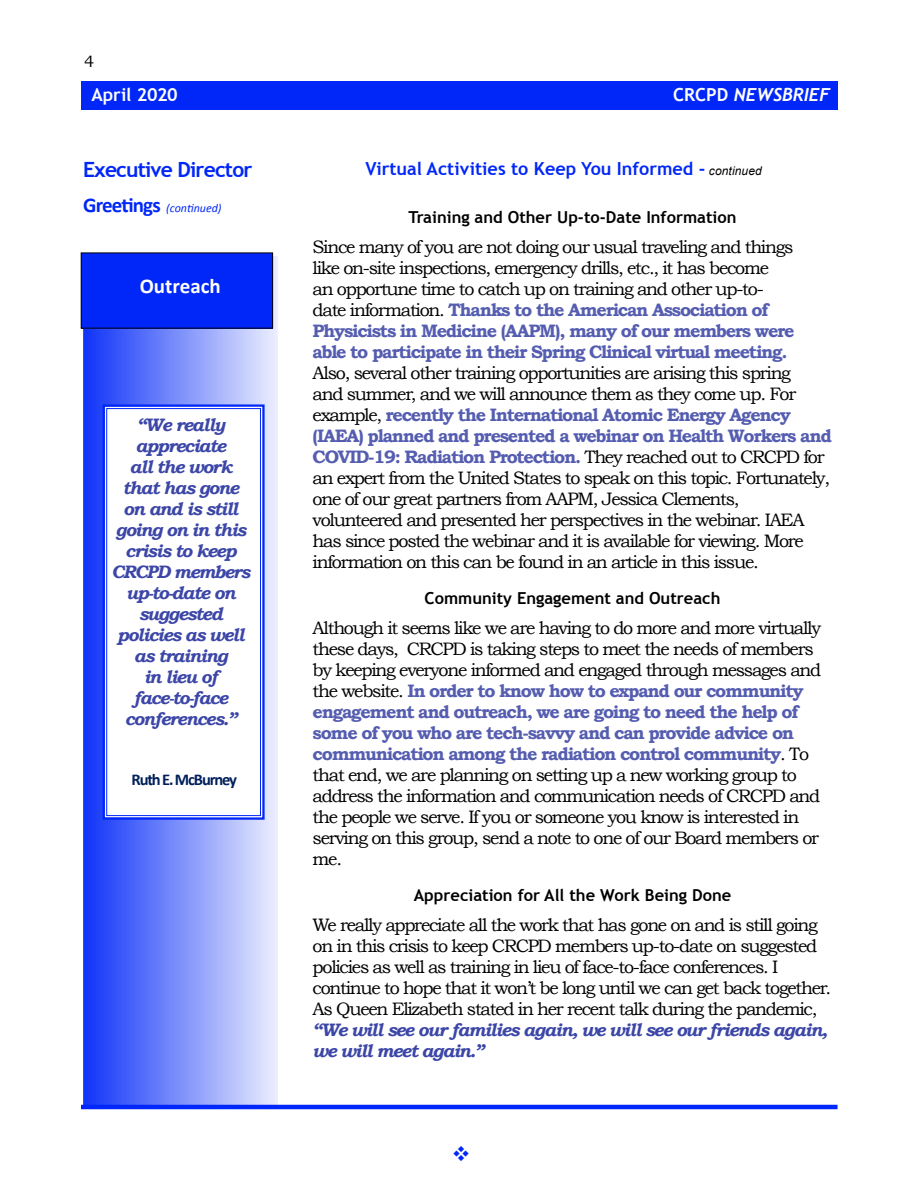
<style>
.page{position:relative;width:918px;height:1188px;background:#fff}
.page>*{position:absolute;margin:0;border:0;box-sizing:border-box;transform-origin:0 0}
.t1{font:700 21px "Trebuchet MS";letter-spacing:-.04em;color:#0027f8}
.t2{font:700 21px "Calibri";color:#fff}
.t3{font:18px/21px "Bookman Old Style";letter-spacing:-.07em;color:#000}
.t4{font:italic 700 18px/21px "Bookman Old Style";letter-spacing:-.07em;color:#3c46a7}
.t5{font:700 18px "Trebuchet MS";color:#0027f8}
.t6{font:italic 700 18px "Trebuchet";color:#fff}
.t7{font:700 18px "Trebuchet MS";letter-spacing:-.015em;color:#fff}
.t8{font:700 16.5px "Trebuchet MS";color:#000}
.t9{font:700 16.5px "Calibri";letter-spacing:-.07em;color:#001f5b}
.t10{font:16.5px "Bookman Old Style";color:#000}
.t11{font:italic 12px "Calibri";color:#0027f8}
.s1{font-weight:700;font-style:normal;font-size:21px}
.s2{font-family:"Trebuchet MS";font-style:normal}
.s3{font-family:"Arial";font-weight:400;font-style:italic;font-size:12px;color:#000}
.s4{font-weight:700;color:#555db0}
</style>
<div class="page">
<div style="left:81px;top:81px;width:757px;height:28px;background:#0027f8"></div>
<hr style="left:81px;top:1105px;width:757px;height:4px;background:#0027fb">
<div style="left:83px;top:256px;width:195px;height:851px;background:linear-gradient(to right,#0f33f7,#ebeefd);border:2px solid #0027f8"></div>
<div style="left:81px;top:253px;width:192px;height:75px;background:#0027f8"></div>
<svg style="left:101px;top:403px;width:165px;height:418px"></svg>
<svg style="left:106px;top:408px;width:155px;height:408px"></svg>
<p class="t10" style="left:84px;top:52px;width:12px">4</p>
<p class="t7" style="left:91px;top:83px;width:88px">April 2020</p>
<p class="t1" style="left:83px;top:157px;width:171px">Executive Director</p>
<p class="t11" style="left:83px;top:200px;width:140px"><span class="s1">Greetings</span> (continued)</p>
<p class="t2" style="left:140px;top:272px;width:82px">Outreach</p>
<p class="t4" style="left:111px;top:414px;width:140px;text-align:center">“We really appreciate<br>all the work that has gone on and is still going on in this crisis to keep<br>CRCPD members up-to-date on suggested policies as well as training<br>in lieu of face-to-face conferences.”</p>
<p class="t9" style="left:132px;top:769px;width:107px">Ruth E. McBurney</p>
<p class="t6" style="left:673px;top:84px;width:158px"><span class="s2">CRCPD</span> NEWSBRIEF</p>
<p class="t5" style="left:366px;top:157px;width:398px">Virtual Activities to Keep You Informed - <span class="s3">continued</span></p>
<p class="t8" style="left:408px;top:207px;width:330px">Training and Other Up-to-Date Information</p>
<p class="t3" style="left:313px;top:236px;width:484px">Since many of you are not doing our usual traveling and things like on-site inspections, emergency drills, etc., it has become<br>an opportune time to catch up on training and other up-to&shy;date information. <span class="s4">Thanks to the American Association of Physicists in Medicine (AAPM), many of our members were able to participate in their Spring Clinical virtual meeting.</span></p>
<p class="t3" style="left:313px;top:362px;width:521px">Also, several other training opportunities are arising this spring<br>and summer, and we will announce them as they come up. For example, <span class="s4">recently the International Atomic Energy Agency (IAEA) planned and presented a webinar on Health Workers and COVID-19: Radiation Protection.</span> They reached out to CRCPD for an expert from the United States to speak on this topic. Fortunately, one of our great partners from AAPM, Jessica Clements, volunteered and presented her perspectives in the webinar. IAEA has since posted the webinar and it is available for viewing. More information on this can be found in an article in this issue.</p>
<p class="t8" style="left:425px;top:588px;width:297px">Community Engagement and Outreach</p>
<p class="t3" style="left:313px;top:617px;width:510px">Although it seems like we are having to do more and more virtually these days, CRCPD is taking steps to meet the needs of members by keeping everyone informed and engaged through messages and the website. <span class="s4">In order to know how to expand our community engagement and outreach, we are going to need the help of some of you who are tech-savvy and can provide advice on communication among the radiation control community</span>. To that end, we are planning on setting up a new working group to address the information and communication needs of CRCPD and the people we serve. If you or someone you know is interested in serving on this group, send a note to one of our Board members or me.</p>
<p class="t8" style="left:414px;top:885px;width:319px">Appreciation for All the Work Being Done</p>
<p class="t3" style="left:313px;top:914px;width:520px">We really appreciate all the work that has gone on and is still going on in this crisis to keep CRCPD members up-to-date on suggested policies as well as training in lieu of face-to-face conferences. I continue to hope that it won’t be long until we can get back together.<br>As Queen Elizabeth stated in her recent talk during the pandemic,</p>
<p class="t4" style="left:313px;top:1019px;width:516px">“We will see our families again, we will see our friends again, we will meet again.”</p>
</div>
